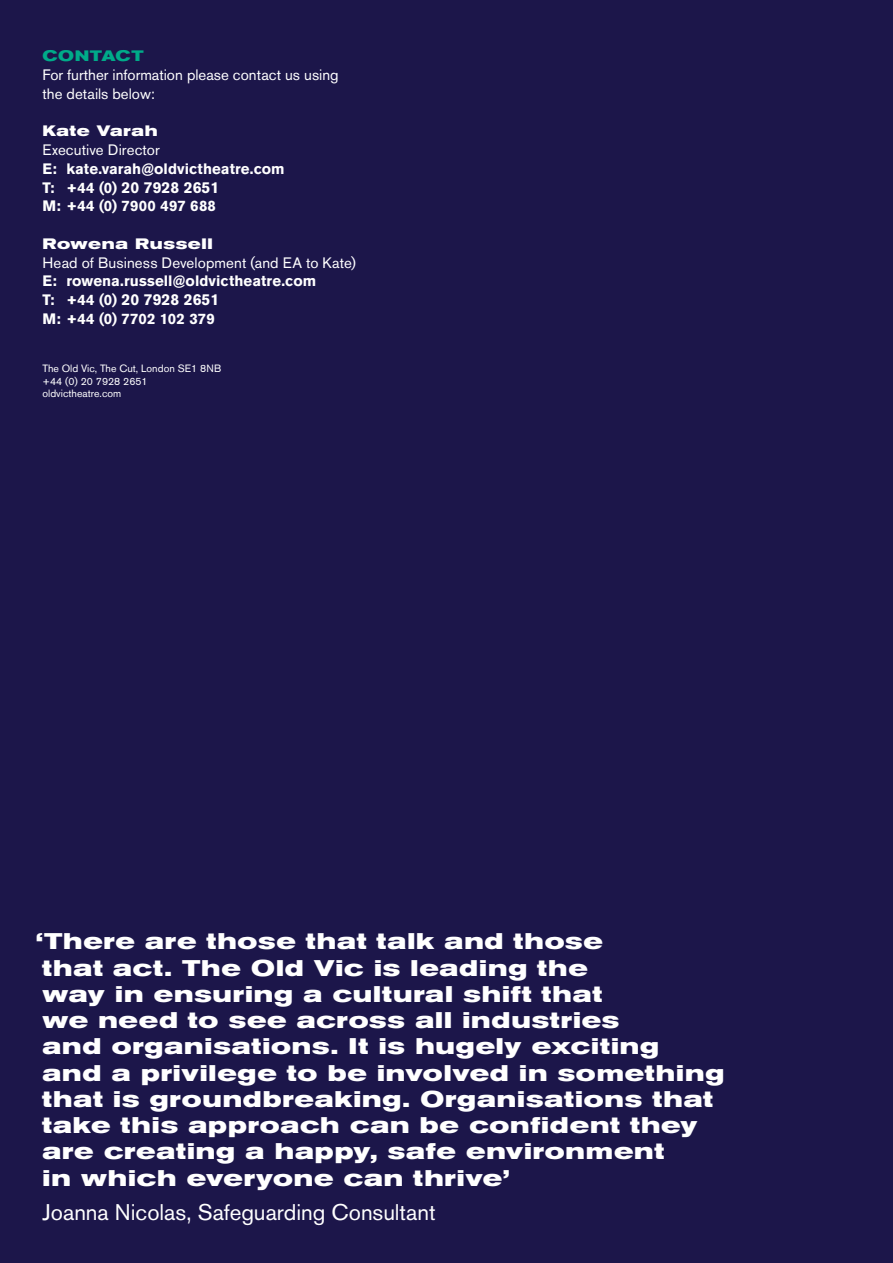
<style>
.page{position:relative;width:893px;height:1263px;background:#1c164a}
.page>*{position:absolute;margin:0;border:0;box-sizing:border-box;transform-origin:0 0}
.t1{font:700 expanded 22.5px/26.2px "Akzidenz Grotesk BQ";letter-spacing:.04em;color:#fff;scale:1.06 1}
.t2{font:22.5px "Akzidenz Grotesk BQ";color:#fff}
.Akzidenz{font:700 15.75px "Akzidenz Grotesk BQ";color:#fff}
.Akzidenz-2{font:15px/18.8px "Akzidenz Grotesk BQ";color:#fff}
.Akzidenz-3{font:700 15px/18.8px "Akzidenz Grotesk BQ";letter-spacing:.005em;color:#fff}
.Brochure_A5_body_cop{font:10.5px/12.6px "Akzidenz Grotesk BQ";color:#fff}
.s1{font-weight:700;font-stretch:expanded;color:#00ab89}
.s2{font-stretch:expanded}
.s3{font-weight:400}
.s4{font-size:15px}
.s5{font-weight:700;font-stretch:expanded}
.s6{font-weight:700}
</style>
<div class="page">
<p class="Akzidenz-2" style="left:43px;top:47px;width:298px"><span class="s1">CONTACT<br></span>For further information please contact us using the details below:</p>
<p class="Akzidenz-3" style="left:43px;top:122px;width:244px"><span class="s2">Kate Varah<br></span><span class="s3">Executive Director<br></span>E: kate.varah@oldvictheatre.com</p>
<p class="Akzidenz" style="left:43px;top:178px;width:178px"><span class="s4">T: +44 (0)</span> 20 7928 2651</p>
<p class="Akzidenz-3" style="left:43px;top:197px;width:175px">M: +44 (0) 7900 497 688</p>
<p class="Akzidenz-2" style="left:43px;top:234px;width:315px"><span class="s5">Rowena Russell<br></span>Head of Business Development (and EA to Kate)<br><span class="s6">E: rowena.russell@oldvictheatre.com</span></p>
<p class="Akzidenz" style="left:43px;top:290px;width:178px"><span class="s4">T: +44 (0)</span> 20 7928 2651</p>
<p class="Akzidenz-3" style="left:43px;top:309px;width:174px">M: +44 (0) 7702 102 379</p>
<p class="Brochure_A5_body_cop" style="left:43px;top:362px;width:180px">The Old Vic, The Cut, London SE1 8NB +44 (0) 20 7928 2651 oldvictheatre.com</p>
<p class="t1" style="left:36px;top:929px;width:651px">‘There are those that talk and those<br>that act. The Old Vic is leading the<br>way in ensuring a cultural shift that<br>we need to see across all industries<br>and organisations. It is hugely exciting<br>and a privilege to be involved in something that is groundbreaking. Organisations that take this approach can be confident they are creating a happy, safe environment<br>in which everyone can thrive’</p>
<p class="t2" style="left:43px;top:1199px;width:395px">Joanna Nicolas, Safeguarding Consultant</p>
</div>
